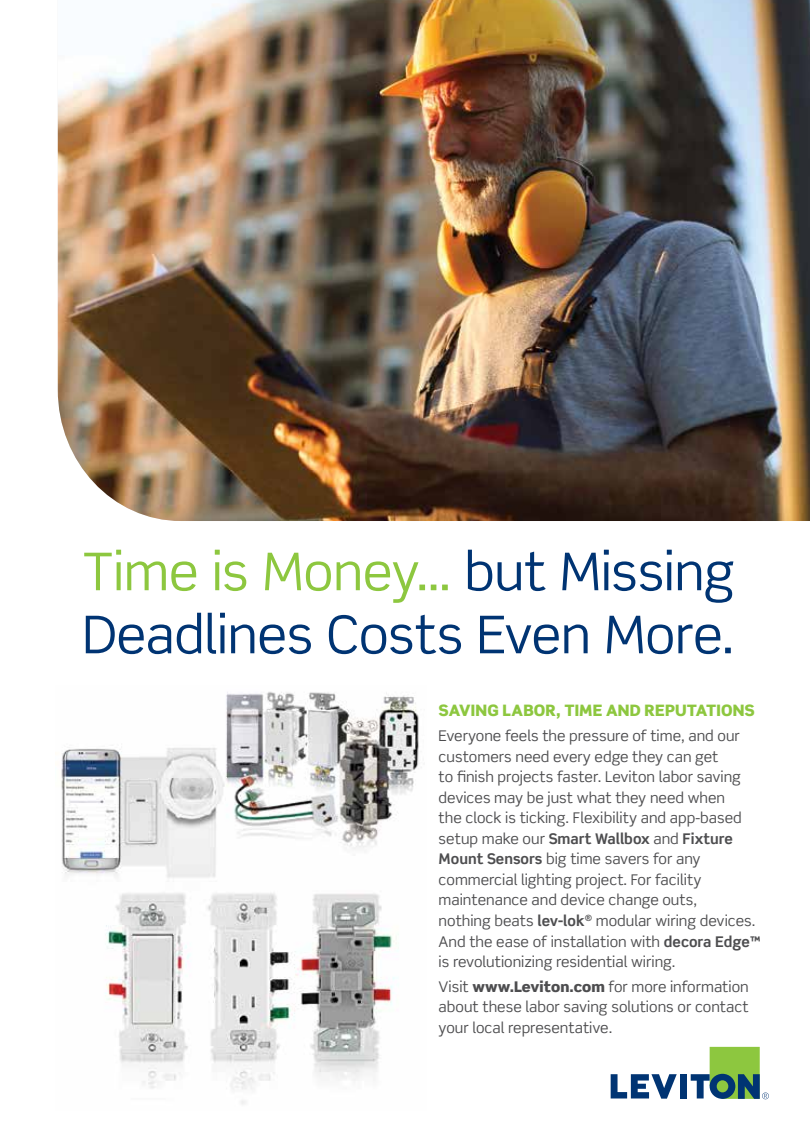
<style>
.page{position:relative;width:810px;height:1134px;background:#fff}
.page>*{position:absolute;margin:0;border:0;box-sizing:border-box;transform-origin:0 0}
.t1{font:52.05px/63px "Scene Std";letter-spacing:-.01em;color:#003473}
.t2{font:900 15.75px "Scene Std";letter-spacing:.01em;color:#8dc73f}
.t3{font:14.7px/20.5px "Scene Std";color:#4d4d4f}
.s1{color:#8dc73f}
.s2{font-weight:700}
.s3{font-weight:900}
</style>
<div class="page">
<img style="left:61px;top:691px;width:358px;height:414px">
<img style="left:58px;top:0;width:752px;height:521px">
<svg style="left:611px;top:1074px;width:66px;height:25px"></svg>
<div style="left:680px;top:1074px;width:6px;height:24px;background:#003473"></div>
<svg style="left:691px;top:1047px;width:78px;height:52px"></svg>
<h1 class="t1" style="left:82px;top:539px;width:654px"><span class="s1">Time is Money...</span> but Missing<br>Deadlines Costs Even More.</h1>
<p class="t2" style="left:439px;top:700px;width:318px">SAVING LABOR, TIME AND REPUTATIONS</p>
<p class="t3" style="left:439px;top:725px;width:324px">Everyone feels the pressure of time, and our customers need every edge they can get<br>to finish projects faster. Leviton labor saving devices may be just what they need when<br>the clock is ticking. Flexibility and app-based setup make our <span class="s2">Smart Wallbox</span> and <span class="s2">Fixture Mount Sensors</span> big time savers for any commercial lighting project. For facility maintenance and device change outs,<br>nothing beats <span class="s2">lev-lok</span><sup>®</sup> modular wiring devices.<br>And the ease of installation with <span class="s2">decora Edge™ </span>is revolutionizing residential wiring.</p>
<p class="t3" style="left:439px;top:976px;width:312px;text-align:justify">Visit <span class="s3">www.Leviton.com</span> for more information about these labor saving solutions or contact your local representative.</p>
</div>
